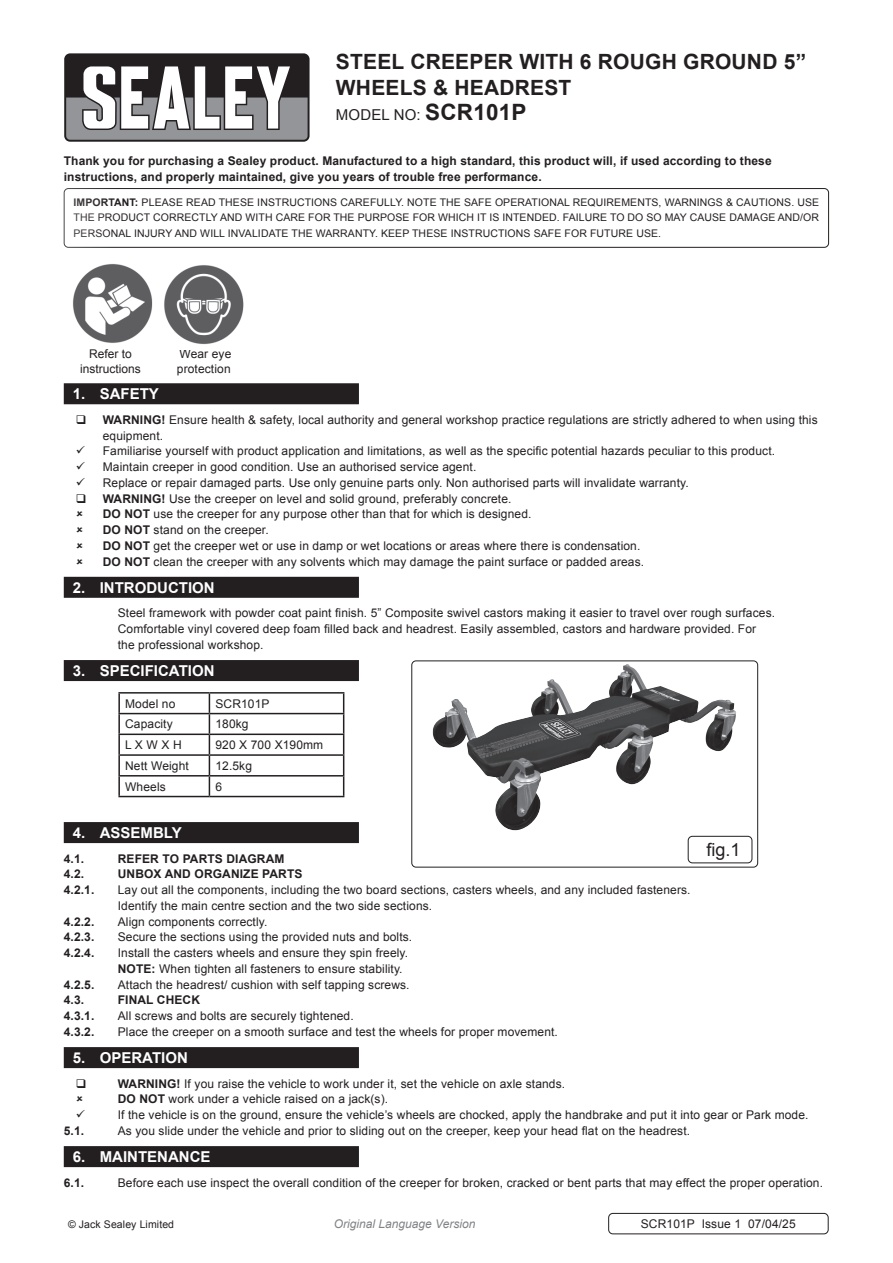
<style>
.page{position:relative;width:893px;height:1263px;background:#fff}
.page>*{position:absolute;margin:0;border:0;box-sizing:border-box;transform-origin:0 0}
.Product_Description{font:700 21px/25.2px "Arial";letter-spacing:.01em;color:#231f20}
.t1{font:18px "Arial";color:#231f20}
.t2{font:700 15px "Arial";color:#fff}
.Instructions_Model_No{font:15px "Arial";letter-spacing:.01em;color:#231f20}
.Body{font:12px/15.8px "Arial";letter-spacing:.01em;color:#231f20}
.Body-2{font:700 12px/15.8px "Arial";letter-spacing:.01em;color:#231f20}
.t3{font:italic 12px "Arial";color:#808285}
.Body__Footer{font:12px "Arial";letter-spacing:.01em;color:#231f20}
.Body__Justified__7pt{font:10.5px/15.8px "Arial";letter-spacing:.01em;color:#231f20;text-align:justify}
.s1{font-weight:700;font-size:22.5px}
.s2{font-weight:700}
</style>
<div class="page">
<div style="left:64px;top:53px;width:246px;height:89px;background:#231f20;border-radius:6px"></div>
<svg style="left:66px;top:66px;width:242px;height:74px"></svg>
<div style="left:64px;top:188px;width:765px;height:60px;border:1px solid #231f20;border-radius:4px"></div>
<div style="left:64px;top:383px;width:295px;height:21px;background:#231f20"></div>
<div style="left:64px;top:577px;width:295px;height:21px;background:#231f20"></div>
<div style="left:64px;top:660px;width:295px;height:21px;background:#231f20"></div>
<div style="left:64px;top:822px;width:295px;height:21px;background:#231f20"></div>
<div style="left:64px;top:1047px;width:295px;height:21px;background:#231f20"></div>
<div style="left:64px;top:1146px;width:295px;height:21px;background:#231f20"></div>
<div style="left:608px;top:1213px;width:220px;height:21px;border:1px solid #231f20;border-radius:4px"></div>
<img style="left:73px;top:264px;width:80px;height:79px">
<img style="left:164px;top:265px;width:80px;height:79px">
<hr style="left:118px;top:692px;width:91px;height:2px;background:#231f20">
<hr style="left:209px;top:692px;width:135px;height:2px;background:#231f20">
<hr style="left:118px;top:713px;width:91px;height:1px;background:#231f20">
<hr style="left:209px;top:713px;width:135px;height:1px;background:#231f20">
<hr style="left:118px;top:733px;width:91px;height:2px;background:#231f20">
<hr style="left:209px;top:733px;width:135px;height:2px;background:#231f20">
<hr style="left:118px;top:754px;width:91px;height:2px;background:#231f20">
<svg style="left:118px;top:694px;width:2px;height:81px"></svg>
<hr style="left:209px;top:754px;width:135px;height:2px;background:#231f20">
<hr style="left:118px;top:775px;width:91px;height:1px;background:#231f20">
<hr style="left:118px;top:776px;width:2px;height:20px;background:#231f20">
<hr style="left:209px;top:775px;width:135px;height:1px;background:#231f20">
<svg style="left:209px;top:694px;width:1px;height:102px"></svg>
<svg style="left:343px;top:694px;width:1px;height:102px"></svg>
<hr style="left:118px;top:796px;width:91px;height:1px;background:#231f20">
<hr style="left:209px;top:796px;width:135px;height:1px;background:#231f20">
<img style="left:432px;top:664px;width:195px;height:167px">
<div style="left:411px;top:660px;width:347px;height:207px;border:1px solid #231f20;border-radius:4px"></div>
<div style="left:688px;top:836px;width:64px;height:27px;border:1px solid #231f20;border-radius:4px"></div>
<p class="Product_Description" style="left:336px;top:50px;width:472px">STEEL CREEPER WITH 6 ROUGH GROUND 5”<br>WHEELS &amp; HEADREST</p>
<p class="Instructions_Model_No" style="left:336px;top:105px;width:192px">MODEL NO: <span class="s1">SCR101P</span></p>
<p class="Body-2" style="left:64px;top:153px;width:709px">Thank you for purchasing a Sealey product. Manufactured to a high standard, this product will, if used according to these instructions, and properly maintained, give you years of trouble free performance.</p>
<p class="Body__Justified__7pt" style="left:74px;top:194px;width:747px"><span class="s2">IMPORTANT:</span> PLEASE READ THESE INSTRUCTIONS CAREFULLY. NOTE THE SAFE OPERATIONAL REQUIREMENTS, WARNINGS &amp; CAUTIONS. USE THE PRODUCT CORRECTLY AND WITH CARE FOR THE PURPOSE FOR WHICH IT IS INTENDED. FAILURE TO DO SO MAY CAUSE DAMAGE AND/OR PERSONAL INJURY AND WILL INVALIDATE THE WARRANTY. KEEP THESE INSTRUCTIONS SAFE FOR FUTURE USE.</p>
<p class="Body" style="left:80px;top:347px;width:62px;line-height:14.4px;text-align:center">Refer to instructions</p>
<p class="Body" style="left:177px;top:347px;width:56px;line-height:14.4px">Wear eye protection</p>
<p class="t2" style="left:73px;top:384px;width:88px">1. SAFETY</p>
<p class="Body" style="left:103px;top:412px;width:716px"><span class="s2">WARNING!</span> Ensure health &amp; safety, local authority and general workshop practice regulations are strictly adhered to when using this equipment.</p>
<p class="Body" style="left:103px;top:443px;width:674px">Familiarise yourself with product application and limitations, as well as the specific potential hazards peculiar to this product.</p>
<p class="Body" style="left:103px;top:459px;width:375px">Maintain creeper in good condition. Use an authorised service agent.</p>
<p class="Body" style="left:103px;top:475px;width:587px">Replace or repair damaged parts. Use only genuine parts only. Non authorised parts will invalidate warranty.</p>
<p class="Body" style="left:103px;top:491px;width:410px"><span class="s2">WARNING!</span> Use the creeper on level and solid ground, preferably concrete.</p>
<p class="Body" style="left:103px;top:506px;width:430px"><span class="s2">DO NOT</span> use the creeper for any purpose other than that for which is designed.</p>
<p class="Body" style="left:103px;top:522px;width:167px"><span class="s2">DO NOT</span> stand on the creeper.</p>
<p class="Body" style="left:103px;top:538px;width:539px"><span class="s2">DO NOT</span> get the creeper wet or use in damp or wet locations or areas where there is condensation.</p>
<p class="Body" style="left:103px;top:554px;width:543px"><span class="s2">DO NOT</span> clean the creeper with any solvents which may damage the paint surface or padded areas.</p>
<p class="t2" style="left:73px;top:577px;width:143px">2. INTRODUCTION</p>
<p class="Body" style="left:118px;top:605px;width:659px">Steel framework with powder coat paint finish. 5” Composite swivel castors making it easier to travel over rough surfaces.<br>Comfortable vinyl covered deep foam filled back and headrest. Easily assembled, castors and hardware provided. For</p>
<p class="Body" style="left:118px;top:637px;width:147px">the professional workshop.</p>
<p class="t2" style="left:73px;top:661px;width:143px">3. SPECIFICATION</p>
<p class="Body" style="left:125px;top:696px;width:52px">Model no</p>
<p class="Body" style="left:215px;top:696px;width:56px">SCR101P</p>
<p class="Body" style="left:125px;top:716px;width:49px">Capacity</p>
<p class="Body" style="left:215px;top:716px;width:35px">180kg</p>
<p class="Body" style="left:125px;top:737px;width:58px">L X W X H</p>
<p class="Body" style="left:215px;top:737px;width:109px">920 X 700 X190mm</p>
<p class="Body" style="left:125px;top:758px;width:65px">Nett Weight</p>
<p class="Body" style="left:215px;top:758px;width:38px">12.5kg</p>
<p class="Body" style="left:125px;top:778px;width:42px">Wheels</p>
<p class="Body" style="left:215px;top:778px;width:8px">6</p>
<p class="t2" style="left:73px;top:823px;width:110px">4. ASSEMBLY</p>
<p class="Body-2" style="left:64px;top:851px;width:22px">4.1.</p>
<p class="Body-2" style="left:118px;top:851px;width:168px">REFER TO PARTS DIAGRAM</p>
<p class="Body-2" style="left:64px;top:867px;width:22px">4.2.</p>
<p class="Body-2" style="left:118px;top:867px;width:186px">UNBOX AND ORGANIZE PARTS</p>
<p class="Body-2" style="left:64px;top:882px;width:32px">4.2.1.</p>
<p class="Body" style="left:118px;top:882px;width:574px">Lay out all the components, including the two board sections, casters wheels, and any included fasteners.<br>Identify the main centre section and the two side sections.</p>
<p class="Body-2" style="left:64px;top:914px;width:32px">4.2.2.</p>
<p class="Body" style="left:118px;top:914px;width:151px">Align components correctly.</p>
<p class="Body-2" style="left:64px;top:930px;width:32px">4.2.3.</p>
<p class="Body" style="left:118px;top:929px;width:296px">Secure the sections using the provided nuts and bolts.</p>
<p class="Body-2" style="left:64px;top:945px;width:32px">4.2.4.</p>
<p class="Body" style="left:118px;top:945px;width:292px">Install the casters wheels and ensure they spin freely.</p>
<p class="Body" style="left:118px;top:961px;width:286px"><span class="s2">NOTE:</span> When tighten all fasteners to ensure stability.</p>
<p class="Body-2" style="left:64px;top:977px;width:32px">4.2.5.</p>
<p class="Body" style="left:118px;top:977px;width:293px">Attach the headrest/ cushion with self tapping screws.</p>
<p class="Body-2" style="left:64px;top:993px;width:22px">4.3.</p>
<p class="Body-2" style="left:118px;top:993px;width:84px">FINAL CHECK</p>
<p class="Body-2" style="left:64px;top:1008px;width:32px">4.3.1.</p>
<p class="Body" style="left:118px;top:1008px;width:237px">All screws and bolts are securely tightened.</p>
<p class="Body-2" style="left:64px;top:1024px;width:32px">4.3.2.</p>
<p class="Body" style="left:118px;top:1024px;width:442px">Place the creeper on a smooth surface and test the wheels for proper movement.</p>
<p class="t2" style="left:73px;top:1048px;width:117px">5. OPERATION</p>
<p class="Body" style="left:118px;top:1076px;width:449px"><span class="s2">WARNING!</span> If you raise the vehicle to work under it, set the vehicle on axle stands.</p>
<p class="Body" style="left:118px;top:1091px;width:272px"><span class="s2">DO NOT</span> work under a vehicle raised on a jack(s).</p>
<p class="Body" style="left:118px;top:1107px;width:692px">If the vehicle is on the ground, ensure the vehicle’s wheels are chocked, apply the handbrake and put it into gear or Park mode.</p>
<p class="Body-2" style="left:64px;top:1123px;width:22px">5.1.</p>
<p class="Body" style="left:118px;top:1123px;width:574px">As you slide under the vehicle and prior to sliding out on the creeper, keep your head flat on the headrest.</p>
<p class="t2" style="left:73px;top:1147px;width:139px">6. MAINTENANCE</p>
<p class="Body-2" style="left:64px;top:1175px;width:22px">6.1.</p>
<p class="Body" style="left:118px;top:1175px;width:707px">Before each use inspect the overall condition of the creeper for broken, cracked or bent parts that may effect the proper operation.</p>
<p class="Body__Justified__7pt" style="left:68px;top:1217px;width:108px">© Jack Sealey Limited</p>
<p class="t3" style="left:334px;top:1216px;width:143px">Original Language Version</p>
<p class="Body__Footer" style="left:641px;top:1216px;width:156px">SCR101P Issue 1 07/04/25</p>
<p class="t1" style="left:707px;top:838px;width:36px">fig.1</p>
</div>
